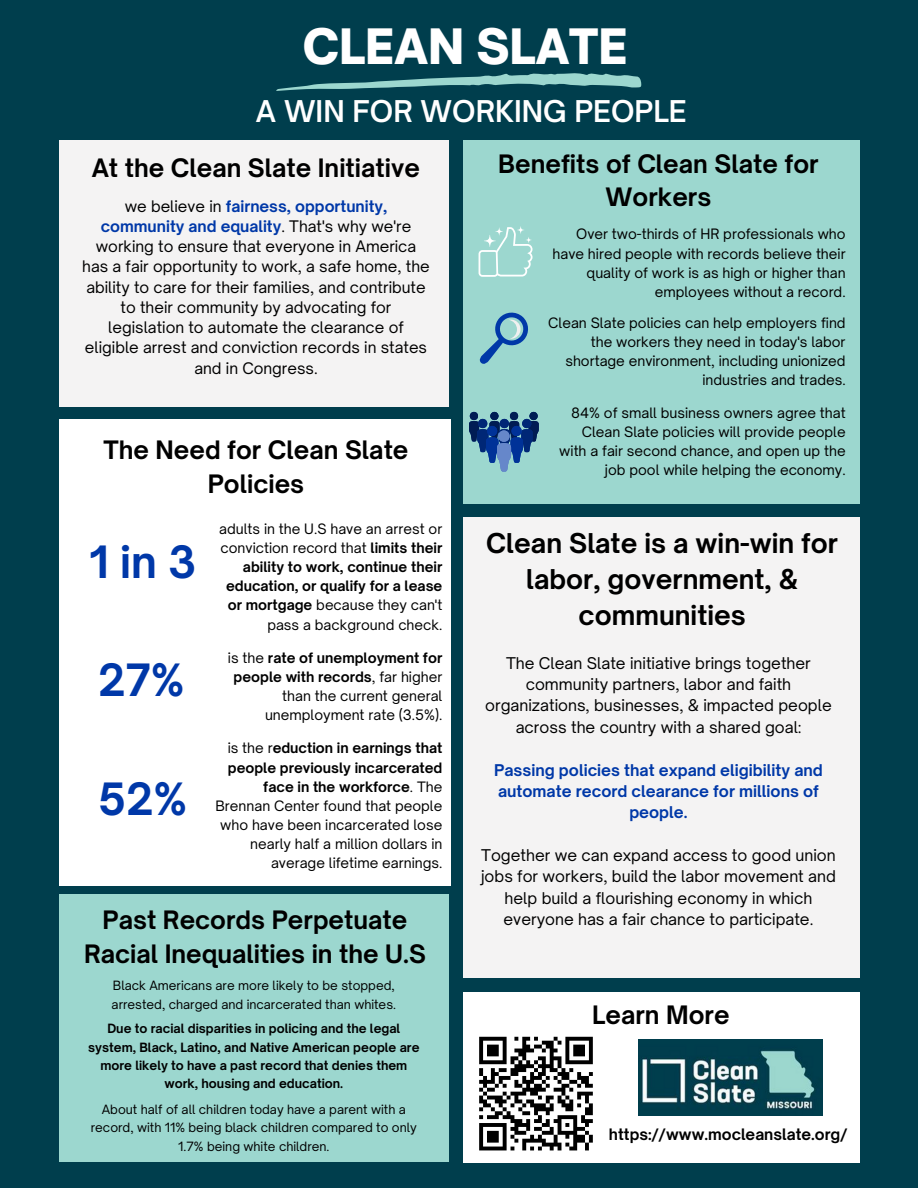
<style>
.page{position:relative;width:918px;height:1188px;background:#003e4d}
.page>*{position:absolute;margin:0;border:0;box-sizing:border-box;transform-origin:0 0}
.t1{font:900 46.65px "Open Sauce One";color:#fff}
.t2{font:700 42.6px "Open Sauce One";color:#0038a8}
.t3{font:600 28.65px "Open Sauce One";color:#fff}
.t4{font:700 26.1px/36px "Open Sauce One";color:#000;text-align:center}
.t5{font:700 24.3px/33.8px "Open Sauce One";color:#000;text-align:center}
.t6{font:15.45px/21.3px "Open Sauce One";color:#000;text-align:center}
.t7{font:700 15.45px/21.3px "Open Sauce One";color:#0038a8;text-align:center}
.t8{font:15.3px/20.2px "Open Sauce One";color:#000;text-align:center}
.t9{font:700 15.15px "Open Sauce One";color:#000}
.t10{font:13.8px/19.2px "Open Sauce One";color:#000;text-align:right}
.t11{font:12.3px/18.5px "Open Sauce One";color:#000}
.t12{font:700 12.3px/18.5px "Open Sauce One";color:#000;text-align:center}
.s1{font-weight:700;color:#0038a8}
.s2{font-weight:700}
</style>
<div class="page">
<div style="left:59px;top:140px;width:390px;height:266px;background:#f4f3f3"></div>
<div style="left:463px;top:140px;width:396px;height:364px;background:#9cd7cf"></div>
<div style="left:463px;top:517px;width:396px;height:461px;background:#f4f3f3"></div>
<div style="left:59px;top:419px;width:391px;height:466px;background:#fff"></div>
<div style="left:59px;top:894px;width:390px;height:268px;background:#9cd7cf"></div>
<div style="left:463px;top:992px;width:396px;height:171px;background:#fff"></div>
<svg style="left:479px;top:226px;width:54px;height:51px"></svg>
<svg style="left:479px;top:312px;width:49px;height:52px"></svg>
<svg style="left:469px;top:412px;width:70px;height:59px"></svg>
<svg style="left:498px;top:430px;width:12px;height:12px"></svg>
<img style="left:638px;top:1039px;width:185px;height:77px">
<svg style="left:276px;top:73px;width:365px;height:18px"></svg>
<svg style="left:479px;top:1036px;width:114px;height:115px"></svg>
<h1 class="t1" style="left:303px;top:17px;width:326px">CLEAN SLATE</h1>
<h3 class="t3" style="left:256px;top:94px;width:432px">A WIN FOR WORKING PEOPLE</h3>
<h3 class="t5" style="left:92px;top:150px;width:330px">At the Clean Slate Initiative</h3>
<p class="t8" style="left:82px;top:196px;width:349px">we believe in <span class="s1">fairness, opportunity, community and equality</span>. That's why we're working to ensure that everyone in America has a fair opportunity to work, a safe home, the ability to care for their families, and contribute to their community by advocating for legislation to automate the clearance of eligible arrest and conviction records in states and in Congress.</p>
<h3 class="t5" style="left:498px;top:147px;width:322px">Benefits of Clean Slate for<br>Workers</h3>
<p class="t10" style="left:553px;top:225px;width:295px">Over two-thirds of HR professionals who have hired people with records believe their quality of work is as high or higher than employees without a record.</p>
<p class="t10" style="left:548px;top:313px;width:299px">Clean Slate policies can help employers find the workers they need in today's labor shortage environment, including unionized industries and trades.</p>
<p class="t10" style="left:559px;top:403px;width:288px">84% of small business owners agree that Clean Slate policies will provide people with a fair second chance, and open up the job pool while helping the economy.</p>
<h3 class="t5" style="left:104px;top:433px;width:306px">The Need for Clean Slate<br>Policies</h3>
<p class="t10" style="left:219px;top:519px;width:225px">adults in the U.S have an arrest or conviction record that <span class="s2">limits their ability to work, continue their education, or qualify for a lease or mortgage</span> because they can't pass a background check.</p>
<h3 class="t4" style="left:486px;top:525px;width:353px">Clean Slate is a win-win for labor, government, &amp; communities</h3>
<p class="t6" style="left:485px;top:652px;width:348px">The Clean Slate initiative brings together community partners, labor and faith organizations, businesses, &amp; impacted people across the country with a shared goal:</p>
<p class="t7" style="left:494px;top:759px;width:330px">Passing policies that expand eligibility and automate record clearance for millions of people.</p>
<p class="t6" style="left:481px;top:845px;width:356px">Together we can expand access to good union jobs for workers, build the labor movement and help build a flourishing economy in which everyone has a fair chance to participate.</p>
<h2 class="t2" style="left:89px;top:535px;width:109px">1in3</h2>
<p class="t10" style="left:228px;top:648px;width:216px">is the <span class="s2">rate of unemployment for people with records</span>, far higher than the current general unemployment rate (3.5%).</p>
<p class="t10" style="left:215px;top:739px;width:228px">is the r<span class="s2">eduction in earnings that people previously incarcerated face in the workforce</span>. The<br>Brennan Center found that people who have been incarcerated lose nearly half a million dollars in average lifetime earnings.</p>
<h2 class="t2" style="left:98px;top:654px;width:87px">27%</h2>
<h2 class="t2" style="left:98px;top:772px;width:90px">52%</h2>
<h3 class="t5" style="left:84px;top:903px;width:343px">Past Records Perpetuate<br>Racial Inequalities in the U.S</h3>
<p class="t11" style="left:112px;top:976px;width:286px">Black Americans are more likely to be stopped, arrested, charged and incarcerated than whites.</p>
<p class="t12" style="left:88px;top:1019px;width:333px">Due to racial disparities in policing and the legal system, Black, Latino, and Native American people are more likely to have a past record that denies them work, housing and education.</p>
<p class="t11" style="left:91px;top:1100px;width:328px;text-align:center">About half of all children today have a parent with a record, with 11% being black children compared to only<br>1.7% being white children.</p>
<h3 class="t5" style="left:592px;top:998px;width:139px">Learn More</h3>
<p class="t9" style="left:609px;top:1124px;width:240px">https://www.mocleanslate.org/</p>
</div>
